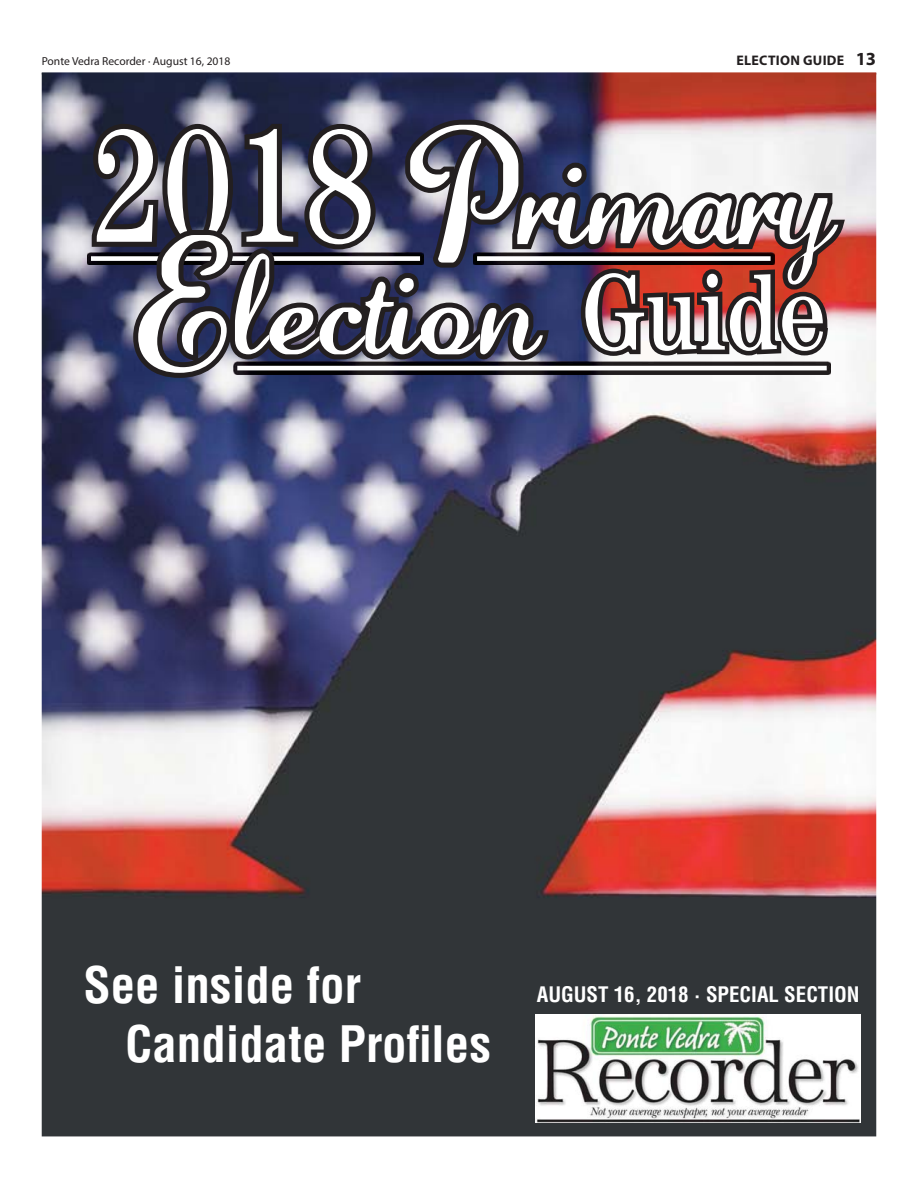
<style>
.page{position:relative;width:918px;height:1188px;background:#fff}
.page>*{position:absolute;margin:0;border:0;box-sizing:border-box;transform-origin:0 0}
.t1{font:100.8px/110.2px "Lauren Script";color:#fff;text-align:center}
.t2{font:700 condensed 48.9px "Helvetica LT Std";color:#fff}
.t3{font:700 condensed 20.85px "Helvetica LT Std";color:#fff}
.t4{font:700 13.95px "Myriad Pro";letter-spacing:.02em;color:#231f20}
.t5{font:11.55px "Myriad Pro";color:#231f20}
.s1{font-size:18.6px}
.s2{font-family:"Century Std";font-stretch:condensed;font-size:160.2px}
.s3{font-size:137.85px}
.s4{font-family:"Century Std";font-stretch:condensed;font-size:108.6px}
</style>
<div class="page">
<img style="left:42px;top:72px;width:834px;height:1064px">
<img style="left:536px;top:1015px;width:325px;height:108px">
<svg style="left:86px;top:115px;width:765px;height:269px;background:#625b6a"></svg>
<p class="t5" style="left:42px;top:57px;width:190px">Ponte Vedra Recorder · August 16, 2018</p>
<p class="t4" style="left:737px;top:52px;width:141px">ELECTION GUIDE <span class="s1">13</span></p>
<h1 class="t1" style="left:91px;top:159px;width:745px"><span class="s2">2018</span> <span class="s3">P</span>rimary<br><span class="s3">E</span>lection <span class="s4">Guide</span></h1>
<h2 class="t2" style="left:83px;top:957px;width:279px">See inside for</h2>
<h2 class="t2" style="left:125px;top:1016px;width:367px">Candidate Profiles</h2>
<h3 class="t3" style="left:537px;top:983px;width:324px">AUGUST 16, 2018 · SPECIAL SECTION</h3>
</div>
